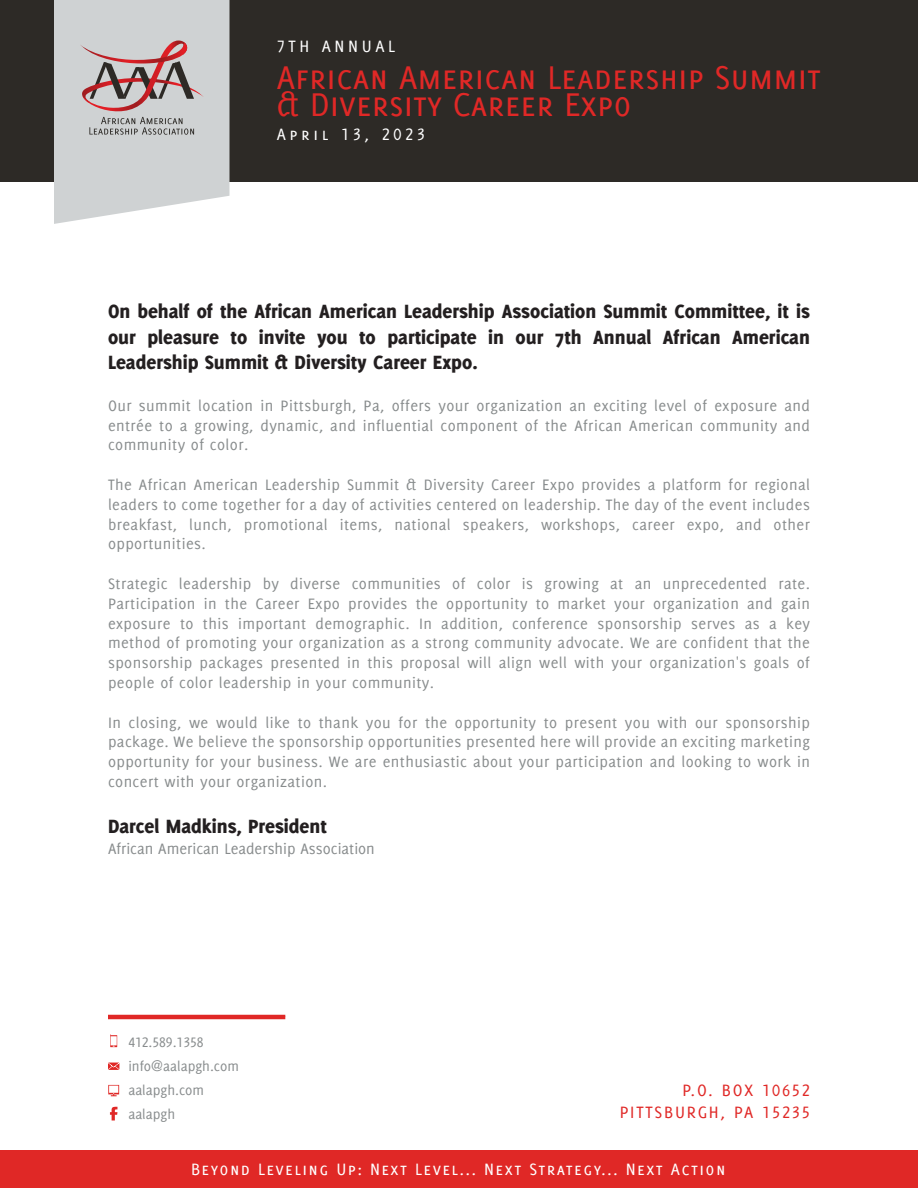
<style>
.page{position:relative;width:918px;height:1188px;background:#fff}
.page>*{position:absolute;margin:0;border:0;box-sizing:border-box;transform-origin:0 0}
.t1{font:36px/26.4px "Delicious Small Caps";color:#e02826}
.t2{font:800 21px/25.2px "Delicious";color:#231f20;text-align:justify}
.t3{font:18px "Delicious Small Caps";letter-spacing:.075em;color:#fff}
.t4{font:18px/21.6px "Delicious Small Caps";letter-spacing:.1em;color:#e02826;text-align:right}
.t5{font:18px "Delicious Small Caps";letter-spacing:.2em;color:#fff}
.t6{font:16.5px/19.8px "Delicious";letter-spacing:.025em;color:#888c8d;text-align:justify}
.t7{font:16.5px "Delicious";color:#888c8d}
.t8{font:15px/24px "Delicious";color:#888c8d}
.t9{font:15px "Delicious Small Caps";color:#888c8d}
</style>
<div class="page">
<hr style="left:108px;top:1015px;width:177px;height:4px;background:#e02826">
<svg style="left:108px;top:1063px;width:11px;height:7px"></svg>
<svg style="left:108px;top:1085px;width:11px;height:11px"></svg>
<svg style="left:110px;top:1107px;width:7px;height:13px"></svg>
<svg style="left:110px;top:1034px;width:7px;height:13px"></svg>
<div style="left:0;top:0;width:918px;height:182px;background:#2d2a26"></div>
<svg style="left:54px;top:0;width:176px;height:224px;background:#cbc8c9"></svg>
<div style="left:0;top:1151px;width:918px;height:37px;background:#e02826"></div>
<p class="t5" style="left:277px;top:36px;width:120px">7TH ANNUAL</p>
<h1 class="t1" style="left:277px;top:64px;width:546px">African American Leadership Summit &amp; Diversity Career Expo</h1>
<p class="t5" style="left:277px;top:124px;width:150px">April 13, 2023</p>
<p class="t2" style="left:108px;top:299px;width:704px">On behalf of the African American Leadership Association Summit Committee, it is our pleasure to invite you to participate in our 7th Annual African American Leadership Summit &amp; Diversity Career Expo.</p>
<p class="t6" style="left:108px;top:395px;width:704px">Our summit location in Pittsburgh, Pa, offers your organization an exciting level of exposure and entrée to a growing, dynamic, and influential component of the African American community and community of color.</p>
<p class="t6" style="left:108px;top:474px;width:704px">The African American Leadership Summit &amp; Diversity Career Expo provides a platform for regional leaders to come together for a day of activities centered on leadership. The day of the event includes breakfast, lunch, promotional items, national speakers, workshops, career expo, and other opportunities.</p>
<p class="t6" style="left:108px;top:573px;width:704px">Strategic leadership by diverse communities of color is growing at an unprecedented rate.<br>Participation in the Career Expo provides the opportunity to market your organization and gain exposure to this important demographic. In addition, conference sponsorship serves as a key method of promoting your organization as a strong community advocate. We are confident that the sponsorship packages presented in this proposal will align well with your organization's goals of people of color leadership in your community.</p>
<p class="t6" style="left:108px;top:712px;width:704px">In closing, we would like to thank you for the opportunity to present you with our sponsorship package. We believe the sponsorship opportunities presented here will provide an exciting marketing opportunity for your business. We are enthusiastic about your participation and looking to work in concert with your organization.</p>
<p class="t2" style="left:108px;top:813px;width:220px">Darcel Madkins, President</p>
<p class="t7" style="left:108px;top:839px;width:268px">African American Leadership Association</p>
<p class="t9" style="left:128px;top:1033px;width:77px">412.589.1358</p>
<p class="t8" style="left:128px;top:1054px;width:112px">info@aalapgh.com aalapgh.com aalapgh</p>
<p class="t4" style="left:620px;top:1079px;width:192px">P.O. BOX 10652<br>PITTSBURGH, PA 15235</p>
<p class="t3" style="left:191px;top:1158px;width:536px">Beyond Leveling Up: Next Level... Next Strategy... Next Action</p>
</div>
